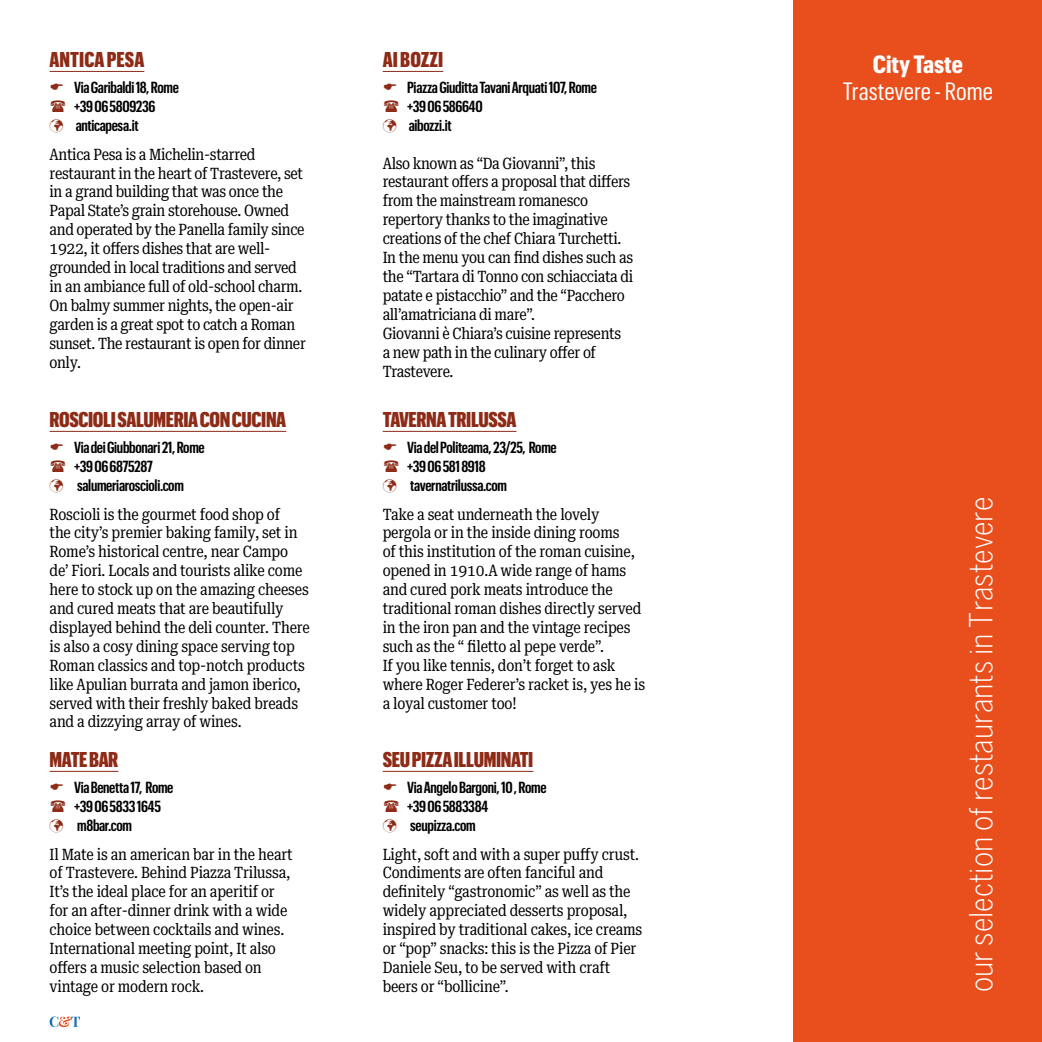
<style>
.page{position:relative;width:1042px;height:1042px;background:#fff}
.page>*{position:absolute;margin:0;border:0;box-sizing:border-box;transform-origin:0 0}
.t1{font:300 condensed 31.5px "Benton Sans";color:#fff}
.t2{font:24.5px "Graphik Cond";letter-spacing:-.005em;color:#fff}
.t3{font:700 24.5px "Graphik Cond";color:#fff}
.t4{font:900 21px "Graphik X Cond";letter-spacing:-.02em;color:#8d2b17}
.t5{font:900 21px "Graphik X Cond";color:#8d2b17}
.t6{font:ultra-condensed 15.75px/18.9px "Roboto Serif";letter-spacing:-.01em;color:#000}
.t7{font:600 15.75px/18.9px "Graphik X Cond";letter-spacing:-.02em;color:#000}
.s1{color:#8d2b17}
</style>
<div class="page">
<svg style="left:50px;top:1016px;width:30px;height:11px"></svg>
<hr style="left:50px;top:71px;width:94px;height:1px;background:#8d2b17">
<div style="left:794px;top:0;width:248px;height:1042px;background:#e84f1c"></div>
<hr style="left:50px;top:431px;width:236px;height:1px;background:#8d2b17">
<hr style="left:50px;top:771px;width:68px;height:1px;background:#8d2b17">
<hr style="left:383px;top:71px;width:60px;height:1px;background:#8d2b17">
<hr style="left:383px;top:771px;width:150px;height:1px;background:#8d2b17">
<hr style="left:383px;top:431px;width:133px;height:1px;background:#8d2b17">
<h3 class="t5" style="left:50px;top:44px;width:96px">ANTICA PESA</h3>
<p class="t7" style="left:74px;top:77px;width:106px">Via Garibaldi 18, Rome +39 06 5809236</p>
<p class="t7" style="left:50px;top:115px;width:91px"><span class="s1">✓</span> anticapesa.it</p>
<p class="t6" style="left:50px;top:143px;width:258px">Antica Pesa is a Michelin-starred restaurant in the heart of Trastevere, set in a grand building that was once the Papal State’s grain storehouse. Owned and operated by the Panella family since 1922, it offers dishes that are well&shy;grounded in local traditions and served in an ambiance full of old-school charm.<br>On balmy summer nights, the open-air garden is a great spot to catch a Roman sunset. The restaurant is open for dinner only.</p>
<h3 class="t4" style="left:50px;top:404px;width:238px">ROSCIOLI SALUMERIA CON CUCINA</h3>
<p class="t7" style="left:74px;top:437px;width:132px">Via dei Giubbonari 21, Rome +39 06 6875287</p>
<p class="t7" style="left:50px;top:474px;width:136px"><span class="s1">✓</span> salumeriaroscioli.com</p>
<p class="t6" style="left:50px;top:503px;width:262px">Roscioli is the gourmet food shop of<br>the city’s premier baking family, set in Rome’s historical centre, near Campo de’ Fiori. Locals and tourists alike come here to stock up on the amazing cheeses and cured meats that are beautifully displayed behind the deli counter. There is also a cosy dining space serving top Roman classics and top-notch products like Apulian burrata and jamon iberico, served with their freshly baked breads and a dizzying array of wines.</p>
<h3 class="t4" style="left:50px;top:744px;width:70px">MATE BAR</h3>
<p class="t7" style="left:74px;top:777px;width:101px">Via Benetta 17, Rome +39 06 5833 1645</p>
<p class="t7" style="left:50px;top:814px;width:84px"><span class="s1">✓</span> m8bar.com</p>
<p class="t6" style="left:50px;top:843px;width:245px">Il Mate is an american bar in the heart of Trastevere. Behind Piazza Trilussa, It’s the ideal place for an aperitif or for an after-dinner drink with a wide choice between cocktails and wines.<br>International meeting point, It also offers a music selection based on vintage or modern rock.</p>
<h3 class="t4" style="left:383px;top:44px;width:62px">AI BOZZI</h3>
<p class="t7" style="left:407px;top:77px;width:191px">Piazza Giuditta Tavani Arquati 107, Rome +39 06 586640</p>
<p class="t7" style="left:383px;top:115px;width:71px"><span class="s1">✓</span> aibozzi.it</p>
<p class="t6" style="left:383px;top:152px;width:252px">Also known as “Da Giovanni”, this restaurant offers a proposal that differs from the mainstream romanesco repertory thanks to the imaginative creations of the chef Chiara Turchetti.<br>In the menu you can find dishes such as the “Tartara di Tonno con schiacciata di patate e pistacchio” and the “Pacchero all’amatriciana di mare”.<br>Giovanni è Chiara’s cuisine represents<br>a new path in the culinary offer of Trastevere.</p>
<h3 class="t4" style="left:383px;top:404px;width:135px">TAVERNA TRILUSSA</h3>
<p class="t7" style="left:407px;top:437px;width:151px">Via del Politeama, 23/25, Rome +39 06 581 8918</p>
<p class="t7" style="left:383px;top:474px;width:126px"><span class="s1">✓</span> tavernatrilussa.com</p>
<p class="t6" style="left:383px;top:503px;width:264px">Take a seat underneath the lovely pergola or in the inside dining rooms<br>of this institution of the roman cuisine, opened in 1910.A wide range of hams and cured pork meats introduce the traditional roman dishes directly served in the iron pan and the vintage recipes such as the “ filetto al pepe verde”.<br>If you like tennis, don’t forget to ask where Roger Federer’s racket is, yes he is a loyal customer too!</p>
<h3 class="t4" style="left:383px;top:744px;width:152px">SEU PIZZA ILLUMINATI</h3>
<p class="t7" style="left:407px;top:777px;width:141px">Via Angelo Bargoni, 10 , Rome +39 06 5883384</p>
<p class="t7" style="left:383px;top:814px;width:95px"><span class="s1">✓</span> seupizza.com</p>
<p class="t6" style="left:383px;top:843px;width:261px">Light, soft and with a super puffy crust.<br>Condiments are often fanciful and definitely “gastronomic” as well as the widely appreciated desserts proposal, inspired by traditional cakes, ice creams or “pop” snacks: this is the Pizza of Pier Daniele Seu, to be served with craft beers or “bollicine”.</p>
<h2 class="t3" style="left:873px;top:47px;width:92px">City Taste</h2>
<h2 class="t2" style="left:843px;top:75px;width:152px">Trastevere - Rome</h2>
<h1 class="t1" style="left:962px;top:992px;width:497px;rotate:-90deg">our selection of restaurants in Trastevere</h1>
</div>
